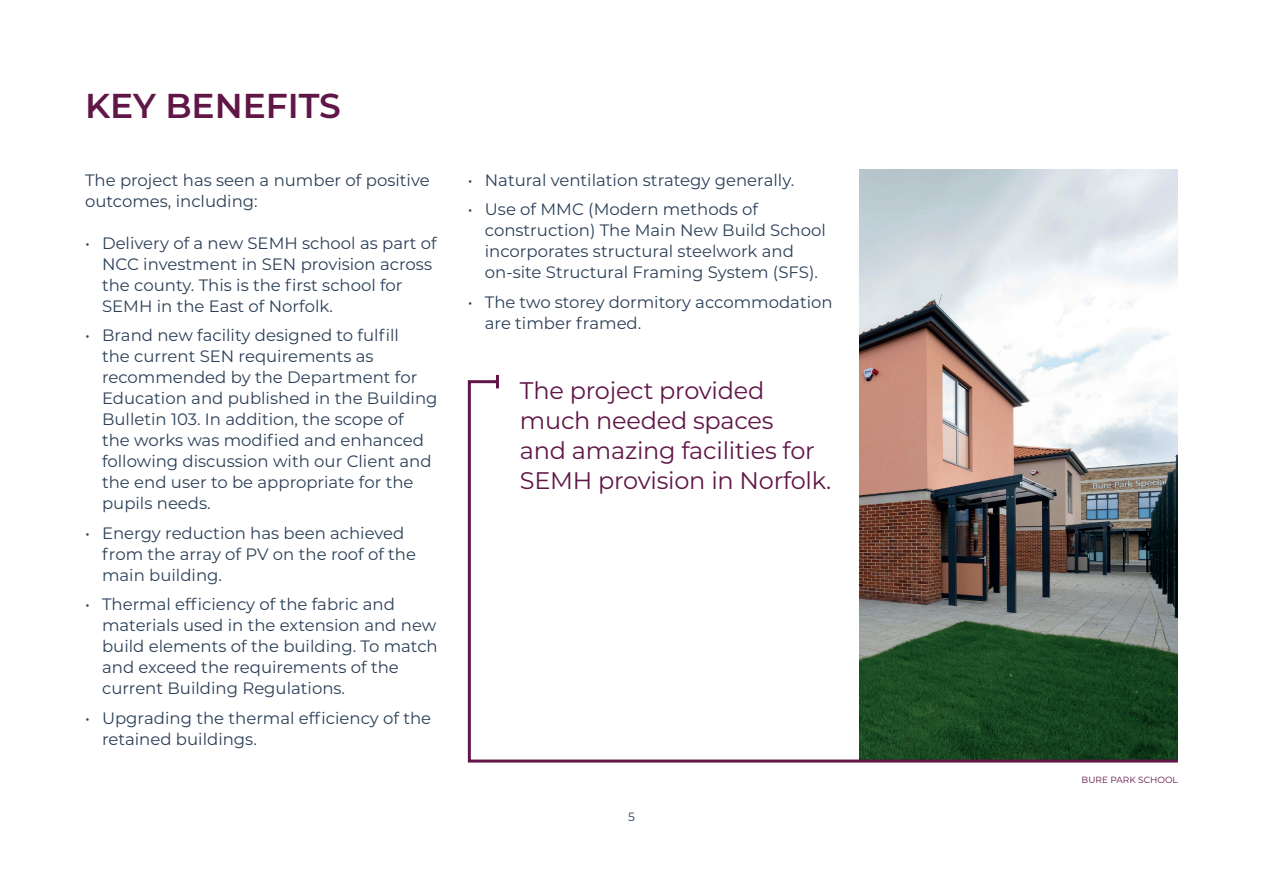
<style>
.page{position:relative;width:1263px;height:893px;background:#fff}
.page>*{position:absolute;margin:0;border:0;box-sizing:border-box;transform-origin:0 0}
.t1{font:600 34.5px "Montserrat";color:#601646}
.t2{font:24px/30px "Montserrat";letter-spacing:-.01em;color:#601646}
.t3{font:16.5px/21px "Montserrat";color:#2b4058}
.t4{font:12px "Montserrat";color:#2b4058}
.t5{font:9px "Montserrat";color:#601646}
</style>
<div class="page">
<img style="left:859px;top:170px;width:319px;height:209px">
<svg style="left:467px;top:379px;width:711px;height:384px"></svg>
<svg style="left:496px;top:375px;width:3px;height:13px"></svg>
<h1 class="t1" style="left:85px;top:82px;width:257px">KEY BENEFITS</h1>
<p class="t3" style="left:85px;top:169px;width:346px">The project has seen a number of positive outcomes, including:</p>
<p class="t3" style="left:102px;top:232px;width:336px;text-indent:-17px">• Delivery of a new SEMH school as part of NCC investment in SEN provision across the county. This is the first school for SEMH in the East of Norfolk.</p>
<p class="t3" style="left:102px;top:324px;width:337px;text-indent:-17px">• Brand new facility designed to fulfill<br>the current SEN requirements as recommended by the Department for Education and published in the Building Bulletin 103. In addition, the scope of<br>the works was modified and enhanced following discussion with our Client and the end user to be appropriate for the pupils needs.</p>
<p class="t3" style="left:102px;top:522px;width:316px;text-indent:-17px">• Energy reduction has been achieved from the array of PV on the roof of the main building.</p>
<p class="t3" style="left:102px;top:593px;width:337px;text-indent:-17px">• Thermal efficiency of the fabric and materials used in the extension and new build elements of the building. To match and exceed the requirements of the current Building Regulations.</p>
<p class="t3" style="left:102px;top:707px;width:331px;text-indent:-17px">• Upgrading the thermal efficiency of the retained buildings.</p>
<p class="t3" style="left:468px;top:169px;width:328px">• Natural ventilation strategy generally.</p>
<p class="t3" style="left:485px;top:198px;width:342px;text-indent:-17px">• Use of MMC (Modern methods of construction) The Main New Build School incorporates structural steelwork and on-site Structural Framing System (SFS).</p>
<p class="t3" style="left:485px;top:291px;width:349px;text-indent:-17px">• The two storey dormitory accommodation are timber framed.</p>
<h2 class="t2" style="left:520px;top:374px;width:313px">The project provided much needed spaces<br>and amazing facilities for<br>SEMH provision in Norfolk.</h2>
<p class="t4" style="left:628px;top:808px;width:8px">5</p>
<p class="t5" style="left:1081px;top:773px;width:98px">BURE PARK SCHOOL</p>
</div>
